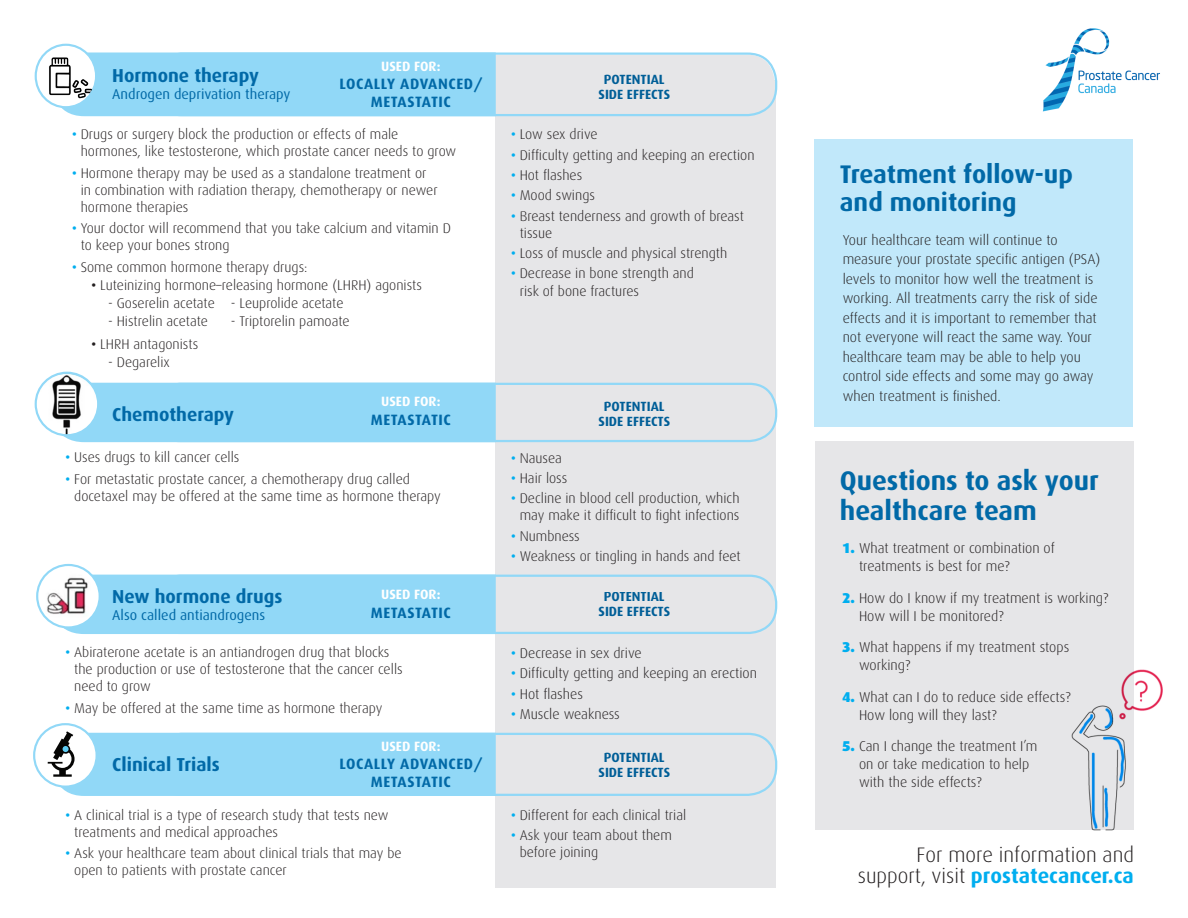
<style>
.page{position:relative;width:1188px;height:918px;background:#fff}
.page>*{position:absolute;margin:0;border:0;box-sizing:border-box;transform-origin:0 0}
.t1{font:700 27px/30px "Dax";color:#0169a7}
.t2{font:700 25.5px/28.5px "Dax";color:#0169a7}
.t3{font:300 21px/21.3px "Dax";color:#231f20;text-align:right}
.t4{font:700 18.75px "Dax";color:#0169a7}
.t5{font:700 15px "Dax";letter-spacing:.04em;color:#0169a7}
.t6{font:300 14.25px/19.5px "Dax";color:#231f20}
.t7{font:14.25px "Dax";color:#0169a7}
.t8{font:300 14.1px/17.1px "Dax";color:#231f20}
.t9{font:700 13.5px "Dax";color:#fff}
.t10{font:700 13.35px/15px "Dax";color:#0169a7;text-align:center}
.s1{font-family:"Akzidenz Grotesk BE";color:#00aeef}
.s2{font-family:"Akzidenz Grotesk BE"}
.s3{font-weight:900;color:#00aeef}
.s4{font-weight:700;color:#00aeef}
</style>
<div class="page">
<div style="left:495px;top:80px;width:280px;height:808px;background:#e6e6e8"></div>
<div style="left:816px;top:441px;width:318px;height:388px;background:#e6e6e8"></div>
<img style="left:1071px;top:669px;width:92px;height:162px">
<img style="left:1043px;top:28px;width:117px;height:84px">
<div style="left:814px;top:140px;width:318px;height:287px;background:#c1e8fa"></div>
<div style="left:152px;top:575px;width:625px;height:59px;border:2px solid #91d8f7;border-radius:27px"></div>
<div style="left:152px;top:733px;width:625px;height:63px;border:2px solid #91d8f7;border-radius:28px"></div>
<div style="left:152px;top:383px;width:625px;height:59px;border:2px solid #91d8f7;border-radius:27px"></div>
<div style="left:51px;top:573px;width:446px;height:62px;background:#91d8f7"></div>
<div style="left:58px;top:382px;width:439px;height:61px;background:#91d8f7"></div>
<svg style="left:57px;top:52px;width:718px;height:65px"></svg>
<img style="left:36px;top:45px;width:60px;height:62px">
<div style="left:35px;top:44px;width:62px;height:64px;border:2px solid #91d8f7;border-radius:50%"></div>
<img style="left:36px;top:373px;width:62px;height:62px">
<div style="left:35px;top:372px;width:64px;height:64px;border:2px solid #91d8f7;border-radius:50%"></div>
<img style="left:37px;top:565px;width:63px;height:62px;border-radius:31px">
<div style="left:36px;top:564px;width:65px;height:65px;border:2px solid #91d8f7;border-radius:50%"></div>
<svg style="left:34px;top:724px;width:63px;height:63px"></svg>
<svg style="left:48px;top:731px;width:449px;height:65px;background:#99d8f4"></svg>
<div style="left:33px;top:723px;width:65px;height:65px;border:2px solid #91d8f7;border-radius:50%"></div>
<p class="t9" style="left:381px;top:59px;width:61px">USED FOR:</p>
<p class="t4" style="left:112px;top:65px;width:148px">Hormone therapy</p>
<p class="t7" style="left:112px;top:86px;width:180px">Androgen deprivation therapy</p>
<p class="t8" style="left:81px;top:126px;width:377px;text-indent:-9px"><span class="s1">•</span> Drugs or surgery block the production or effects of male hormones, like testosterone, which prostate cancer needs to grow</p>
<p class="t8" style="left:81px;top:164px;width:358px;text-indent:-9px"><span class="s1">•</span> Hormone therapy may be used as a standalone treatment or in combination with radiation therapy, chemotherapy or newer hormone therapies</p>
<p class="t8" style="left:81px;top:220px;width:372px;text-indent:-9px"><span class="s1">•</span> Your doctor will recommend that you take calcium and vitamin D to keep your bones strong</p>
<p class="t8" style="left:72px;top:258px;width:237px"><span class="s1">•</span> Some common hormone therapy drugs:</p>
<p class="t8" style="left:92px;top:276px;width:332px"><span class="s2">•</span> Luteinizing hormone–releasing hormone (LHRH) agonists</p>
<p class="t8" style="left:108px;top:295px;width:108px">- Goserelin acetate</p>
<p class="t8" style="left:108px;top:313px;width:101px">- Histrelin acetate</p>
<p class="t8" style="left:92px;top:335px;width:108px"><span class="s2">•</span> LHRH antagonists</p>
<p class="t8" style="left:108px;top:353px;width:63px">- Degarelix</p>
<p class="t5" style="left:339px;top:75px;width:145px">LOCALLY ADVANCED/</p>
<p class="t5" style="left:371px;top:93px;width:82px">METASTATIC</p>
<p class="t8" style="left:231px;top:294px;width:114px">- Leuprolide acetate</p>
<p class="t8" style="left:231px;top:313px;width:120px">- Triptorelin pamoate</p>
<p class="t4" style="left:112px;top:404px;width:123px">Chemotherapy</p>
<p class="t9" style="left:381px;top:394px;width:61px">USED FOR:</p>
<p class="t5" style="left:371px;top:411px;width:82px">METASTATIC</p>
<p class="t8" style="left:66px;top:449px;width:175px"><span class="s1">•</span> Uses drugs to kill cancer cells</p>
<p class="t8" style="left:74px;top:470px;width:368px;text-indent:-9px"><span class="s1">•</span> For metastatic prostate cancer, a chemotherapy drug called docetaxel may be offered at the same time as hormone therapy</p>
<p class="t4" style="left:112px;top:586px;width:172px">New hormone drugs</p>
<p class="t7" style="left:112px;top:608px;width:154px">Also called antiandrogens</p>
<p class="t9" style="left:381px;top:587px;width:61px">USED FOR:</p>
<p class="t5" style="left:371px;top:604px;width:82px">METASTATIC</p>
<p class="t8" style="left:74px;top:644px;width:330px;text-indent:-9px"><span class="s1">•</span> Abiraterone acetate is an antiandrogen drug that blocks the production or use of testosterone that the cancer cells need to grow</p>
<p class="t8" style="left:66px;top:699px;width:318px"><span class="s1">•</span> May be offered at the same time as hormone therapy</p>
<p class="t4" style="left:112px;top:754px;width:109px">Clinical Trials</p>
<p class="t9" style="left:381px;top:739px;width:61px">USED FOR:</p>
<p class="t5" style="left:339px;top:756px;width:145px">LOCALLY ADVANCED/</p>
<p class="t5" style="left:371px;top:774px;width:82px">METASTATIC</p>
<p class="t8" style="left:74px;top:806px;width:316px;text-indent:-9px"><span class="s1">•</span> A clinical trial is a type of research study that tests new treatments and medical approaches</p>
<p class="t8" style="left:74px;top:845px;width:329px;text-indent:-9px"><span class="s1">•</span> Ask your healthcare team about clinical trials that may be open to patients with prostate cancer</p>
<p class="t10" style="left:599px;top:72px;width:73px">POTENTIAL<br>SIDE EFFECTS</p>
<p class="t8" style="left:511px;top:126px;width:88px"><span class="s1">•</span> Low sex drive</p>
<p class="t8" style="left:511px;top:147px;width:245px"><span class="s1">•</span> Difficulty getting and keeping an erection</p>
<p class="t8" style="left:511px;top:167px;width:73px"><span class="s1">•</span> Hot flashes</p>
<p class="t8" style="left:511px;top:187px;width:85px"><span class="s1">•</span> Mood swings</p>
<p class="t8" style="left:520px;top:207px;width:226px;text-indent:-9px"><span class="s1">•</span> Breast tenderness and growth of breast tissue</p>
<p class="t8" style="left:511px;top:245px;width:218px"><span class="s1">•</span> Loss of muscle and physical strength</p>
<p class="t8" style="left:520px;top:265px;width:176px;text-indent:-9px"><span class="s1">•</span> Decrease in bone strength and risk of bone fractures</p>
<p class="t10" style="left:599px;top:399px;width:73px">POTENTIAL<br>SIDE EFFECTS</p>
<p class="t8" style="left:511px;top:449px;width:52px"><span class="s1">•</span> Nausea</p>
<p class="t8" style="left:511px;top:470px;width:58px"><span class="s1">•</span> Hair loss</p>
<p class="t8" style="left:511px;top:490px;width:230px;text-align:right"><span class="s1">•</span> Decline in blood cell production, which may make it difficult to fight infections</p>
<p class="t8" style="left:511px;top:527px;width:70px"><span class="s1">•</span> Numbness</p>
<p class="t8" style="left:511px;top:548px;width:231px"><span class="s1">•</span> Weakness or tingling in hands and feet</p>
<p class="t10" style="left:599px;top:589px;width:73px">POTENTIAL<br>SIDE EFFECTS</p>
<p class="t6" style="left:511px;top:643px;width:132px"><span class="s1">•</span> Decrease in sex drive</p>
<p class="t6" style="left:511px;top:664px;width:247px"><span class="s1">•</span> Difficulty getting and keeping an erection</p>
<p class="t6" style="left:511px;top:684px;width:73px"><span class="s1">•</span> Hot flashes</p>
<p class="t6" style="left:511px;top:705px;width:110px"><span class="s1">•</span> Muscle weakness</p>
<p class="t10" style="left:599px;top:750px;width:73px">POTENTIAL<br>SIDE EFFECTS</p>
<p class="t8" style="left:511px;top:806px;width:177px"><span class="s1">•</span> Different for each clinical trial</p>
<p class="t8" style="left:520px;top:827px;width:154px;text-indent:-9px"><span class="s1">•</span> Ask your team about them before joining</p>
<p class="t2" style="left:840px;top:160px;width:235px">Treatment follow-up and monitoring</p>
<p class="t6" style="left:843px;top:230px;width:259px">Your healthcare team will continue to measure your prostate specific antigen (PSA) levels to monitor how well the treatment is working. All treatments carry the risk of side effects and it is important to remember that not everyone will react the same way. Your healthcare team may be able to help you control side effects and some may go away when treatment is finished.</p>
<p class="t1" style="left:840px;top:466px;width:260px">Questions to ask your healthcare team</p>
<p class="t6" style="left:859px;top:539px;width:197px;line-height:18px;text-indent:-17px"><span class="s3">1.</span> What treatment or combination of treatments is best for me?</p>
<p class="t6" style="left:859px;top:589px;width:251px;line-height:18px;text-indent:-17px"><span class="s3">2.</span> How do I know if my treatment is working?<br>How will I be monitored?</p>
<p class="t6" style="left:859px;top:638px;width:212px;line-height:18px;text-indent:-17px"><span class="s3">3.</span> What happens if my treatment stops working?</p>
<p class="t6" style="left:859px;top:688px;width:213px;line-height:18px;text-indent:-17px"><span class="s3">4.</span> What can I do to reduce side effects?<br>How long will they last?</p>
<p class="t6" style="left:859px;top:737px;width:180px;line-height:18px;text-indent:-17px"><span class="s3">5.</span> Can I change the treatment I’m on or take medication to help with the side effects?</p>
<p class="t3" style="left:858px;top:844px;width:278px">For more information and support, visit <span class="s4">prostatecancer.ca</span></p>
</div>
